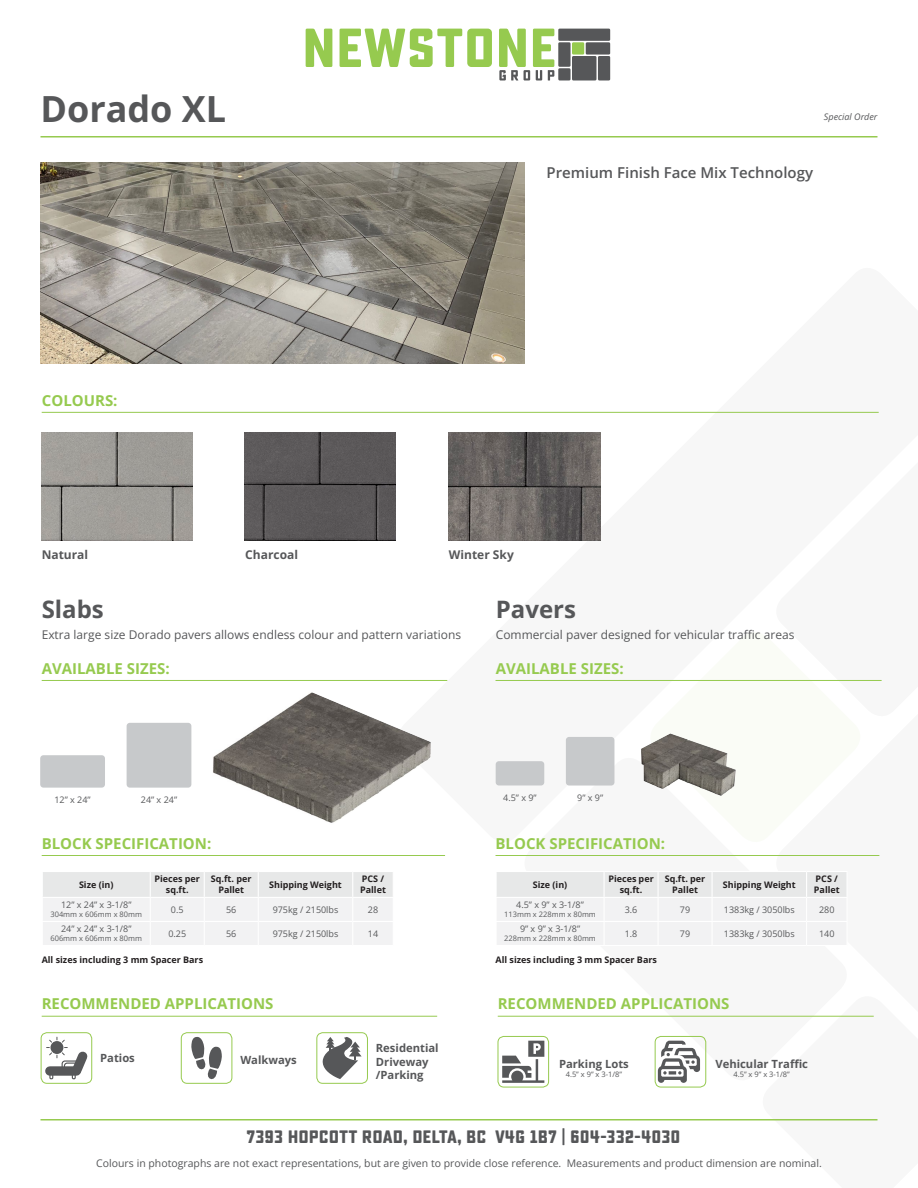
<style>
.page{position:relative;width:918px;height:1188px;background:#fff}
.page>*{position:absolute;margin:0;border:0;box-sizing:border-box;transform-origin:0 0}
.t1{font:700 36px "Open Sans";color:#565759}
.t2{font:700 24px "Open Sans";color:#565759}
.t3{font:700 18px "Sucrose";color:#565759}
.t4{font:700 15px "Open Sans";color:#96ca4f}
.t5{font:600 15px "Open Sans";color:#565759}
.t6{font:12px "Open Sans";color:#565759}
.t7{font:700 12px "Open Sans";color:#565759}
.t8{font:700 11.25px/13.5px "Open Sans";color:#565759}
.t9{font:10.5px "Open Sans";color:#565759}
.t10{font:700 9px/10.8px "Open Sans";color:#231f20;text-align:center}
.t11{font:9px "Open Sans";color:#58595b}
.t12{font:italic 9px "Open Sans";color:#565759}
.t13{font:7.5px "Open Sans";color:#58595b}
.t14{font:7.5px "Open Sans";color:#565759}
</style>
<div class="page">
<svg style="left:517px;top:1015px;width:238px;height:73px"></svg>
<svg style="left:755px;top:1015px;width:123px;height:106px"></svg>
<svg style="left:391px;top:363px;width:491px;height:423px"></svg>
<hr style="left:40px;top:136px;width:838px;height:2px;background:#96ca4f">
<hr style="left:40px;top:1119px;width:838px;height:1px;background:#96ca4f">
<svg style="left:340px;top:29px;width:152px;height:38px"></svg>
<svg style="left:306px;top:29px;width:26px;height:38px"></svg>
<svg style="left:499px;top:29px;width:55px;height:51px"></svg>
<div style="left:586px;top:42px;width:24px;height:13px;background:#565759"></div>
<div style="left:572px;top:42px;width:12px;height:13px;background:#96ca4f"></div>
<div style="left:558px;top:42px;width:13px;height:25px;background:#565759"></div>
<div style="left:572px;top:56px;width:24px;height:24px;background:#565759"></div>
<div style="left:558px;top:68px;width:13px;height:12px;background:#565759"></div>
<div style="left:598px;top:56px;width:12px;height:24px;background:#565759"></div>
<div style="left:558px;top:29px;width:52px;height:12px;background:#565759"></div>
<img style="left:40px;top:162px;width:485px;height:201px">
<img style="left:42px;top:432px;width:151px;height:108px">
<img style="left:449px;top:432px;width:151px;height:108px">
<img style="left:245px;top:432px;width:151px;height:108px">
<hr style="left:42px;top:855px;width:403px;height:1px;background:#96ca4f">
<hr style="left:496px;top:855px;width:383px;height:1px;background:#96ca4f">
<hr style="left:42px;top:680px;width:405px;height:1px;background:#96ca4f">
<hr style="left:496px;top:680px;width:386px;height:1px;background:#96ca4f">
<hr style="left:42px;top:412px;width:837px;height:1px;background:#96ca4f">
<hr style="left:42px;top:1016px;width:395px;height:1px;background:#96ca4f">
<hr style="left:498px;top:1016px;width:376px;height:1px;background:#96ca4f">
<div style="left:181px;top:1032px;width:51px;height:52px;border:1px solid #96ca4f;border-radius:6px"></div>
<svg style="left:191px;top:1036px;width:31px;height:48px"></svg>
<div style="left:317px;top:1032px;width:51px;height:52px;border:1px solid #96ca4f;border-radius:6px"></div>
<svg style="left:322px;top:1037px;width:40px;height:42px"></svg>
<svg style="left:43px;top:872px;width:350px;height:73px"></svg>
<img style="left:213px;top:688px;width:218px;height:135px">
<div style="left:40px;top:755px;width:65px;height:33px;background:#c7c9cb;border-radius:3px"></div>
<div style="left:127px;top:723px;width:64px;height:65px;background:#c7c9cb;border-radius:3px"></div>
<img style="left:641px;top:733px;width:95px;height:63px">
<svg style="left:497px;top:872px;width:350px;height:73px"></svg>
<div style="left:496px;top:761px;width:48px;height:24px;background:#c7c9cb;border-radius:3px"></div>
<div style="left:566px;top:737px;width:48px;height:49px;background:#c7c9cb;border-radius:3px"></div>
<div style="left:498px;top:1036px;width:51px;height:51px;border:1px solid #96ca4f;border-radius:6px"></div>
<svg style="left:502px;top:1041px;width:42px;height:42px"></svg>
<div style="left:655px;top:1036px;width:51px;height:51px;border:1px solid #96ca4f;border-radius:6px"></div>
<svg style="left:658px;top:1041px;width:42px;height:42px"></svg>
<div style="left:41px;top:1032px;width:51px;height:52px;border:1px solid #96ca4f;border-radius:6px"></div>
<svg style="left:47px;top:1037px;width:46px;height:45px"></svg>
<h1 class="t1" style="left:40px;top:83px;width:187px">Dorado XL</h1>
<p class="t12" style="left:824px;top:110px;width:55px">Special Order</p>
<h3 class="t5" style="left:547px;top:162px;width:268px">Premium Finish Face Mix Technology</h3>
<h3 class="t4" style="left:42px;top:390px;width:77px">COLOURS:</h3>
<h3 class="t7" style="left:42px;top:546px;width:48px">Natural</h3>
<h3 class="t7" style="left:245px;top:546px;width:54px">Charcoal</h3>
<h3 class="t7" style="left:449px;top:546px;width:66px">Winter Sky</h3>
<h2 class="t2" style="left:42px;top:592px;width:64px">Slabs</h2>
<h2 class="t2" style="left:496px;top:592px;width:82px">Pavers</h2>
<h3 class="t6" style="left:42px;top:626px;width:421px">Extra large size Dorado pavers allows endless colour and pattern variations</h3>
<h3 class="t6" style="left:496px;top:626px;width:300px">Commercial paver designed for vehicular traffic areas</h3>
<h3 class="t4" style="left:42px;top:658px;width:129px">AVAILABLE SIZES:</h3>
<h3 class="t4" style="left:496px;top:658px;width:129px">AVAILABLE SIZES:</h3>
<p class="t11" style="left:54px;top:794px;width:38px">12” x 24”</p>
<p class="t11" style="left:141px;top:794px;width:38px">24” x 24”</p>
<p class="t11" style="left:503px;top:792px;width:35px">4.5” x 9”</p>
<p class="t11" style="left:577px;top:792px;width:27px">9” x 9”</p>
<h3 class="t4" style="left:42px;top:833px;width:171px">BLOCK SPECIFICATION:</h3>
<h3 class="t4" style="left:496px;top:833px;width:171px">BLOCK SPECIFICATION:</h3>
<p class="t10" style="left:79px;top:879px;width:36px">Size (in)</p>
<p class="t10" style="left:155px;top:873px;width:47px">Pieces per sq.ft.</p>
<p class="t10" style="left:211px;top:873px;width:42px">Sq.ft. per<br>Pallet</p>
<p class="t10" style="left:269px;top:879px;width:74px">Shipping Weight</p>
<p class="t10" style="left:360px;top:873px;width:27px;text-align:left">PCS /<br>Pallet</p>
<p class="t11" style="left:61px;top:899px;width:72px">12” x 24” x 3-1/8”</p>
<p class="t13" style="left:50px;top:909px;width:93px">304mm x 606mm x 80mm</p>
<p class="t11" style="left:171px;top:903px;width:14px">0.5</p>
<p class="t11" style="left:226px;top:903px;width:12px">56</p>
<p class="t11" style="left:273px;top:903px;width:67px">975kg / 2150lbs</p>
<p class="t11" style="left:368px;top:903px;width:12px">28</p>
<p class="t10" style="left:533px;top:879px;width:36px">Size (in)</p>
<p class="t10" style="left:608px;top:873px;width:47px">Pieces per sq.ft.</p>
<p class="t10" style="left:665px;top:873px;width:42px">Sq.ft. per<br>Pallet</p>
<p class="t10" style="left:723px;top:879px;width:74px">Shipping Weight</p>
<p class="t10" style="left:814px;top:873px;width:27px;text-align:left">PCS /<br>Pallet</p>
<p class="t11" style="left:516px;top:899px;width:69px">4.5” x 9” x 3-1/8”</p>
<p class="t13" style="left:504px;top:909px;width:93px">113mm x 228mm x 80mm</p>
<p class="t11" style="left:625px;top:903px;width:14px">3.6</p>
<p class="t11" style="left:680px;top:903px;width:12px">79</p>
<p class="t11" style="left:724px;top:903px;width:72px">1383kg / 3050lbs</p>
<p class="t11" style="left:819px;top:903px;width:17px">280</p>
<p class="t11" style="left:61px;top:923px;width:72px">24” x 24” x 3-1/8”</p>
<p class="t13" style="left:50px;top:933px;width:93px">606mm x 606mm x 80mm</p>
<p class="t11" style="left:168px;top:927px;width:19px">0.25</p>
<p class="t11" style="left:226px;top:927px;width:12px">56</p>
<p class="t11" style="left:273px;top:927px;width:67px">975kg / 2150lbs</p>
<p class="t11" style="left:368px;top:927px;width:12px">14</p>
<p class="t11" style="left:520px;top:923px;width:62px">9” x 9” x 3-1/8”</p>
<p class="t13" style="left:504px;top:933px;width:93px">228mm x 228mm x 80mm</p>
<p class="t11" style="left:625px;top:927px;width:14px">1.8</p>
<p class="t11" style="left:680px;top:927px;width:12px">79</p>
<p class="t11" style="left:724px;top:927px;width:72px">1383kg / 3050lbs</p>
<p class="t11" style="left:819px;top:927px;width:17px">140</p>
<p class="t10" style="left:42px;top:955px;width:163px">All sizes including 3 mm Spacer Bars</p>
<p class="t10" style="left:496px;top:955px;width:163px">All sizes including 3 mm Spacer Bars</p>
<h3 class="t4" style="left:42px;top:993px;width:233px">RECOMMENDED APPLICATIONS</h3>
<h3 class="t4" style="left:498px;top:993px;width:233px">RECOMMENDED APPLICATIONS</h3>
<p class="t8" style="left:100px;top:1051px;width:36px">Patios</p>
<p class="t8" style="left:240px;top:1053px;width:58px">Walkways</p>
<p class="t8" style="left:376px;top:1041px;width:64px">Residential<br>Driveway /Parking</p>
<p class="t8" style="left:559px;top:1057px;width:71px">Parking Lots</p>
<p class="t14" style="left:566px;top:1069px;width:58px">4.5” x 9” x 3-1/8”</p>
<p class="t8" style="left:715px;top:1057px;width:94px">Vehicular Traffic</p>
<p class="t14" style="left:734px;top:1069px;width:58px">4.5” x 9” x 3-1/8”</p>
<h3 class="t3" style="left:247px;top:1126px;width:435px">7393 HOPCOTT ROAD, DELTA, BC V4G 1B7 | 604-332-4030</h3>
<p class="t9" style="left:96px;top:1156px;width:727px">Colours in photographs are not exact representations, but are given to provide close reference. Measurements and product dimension are nominal.</p>
</div>
